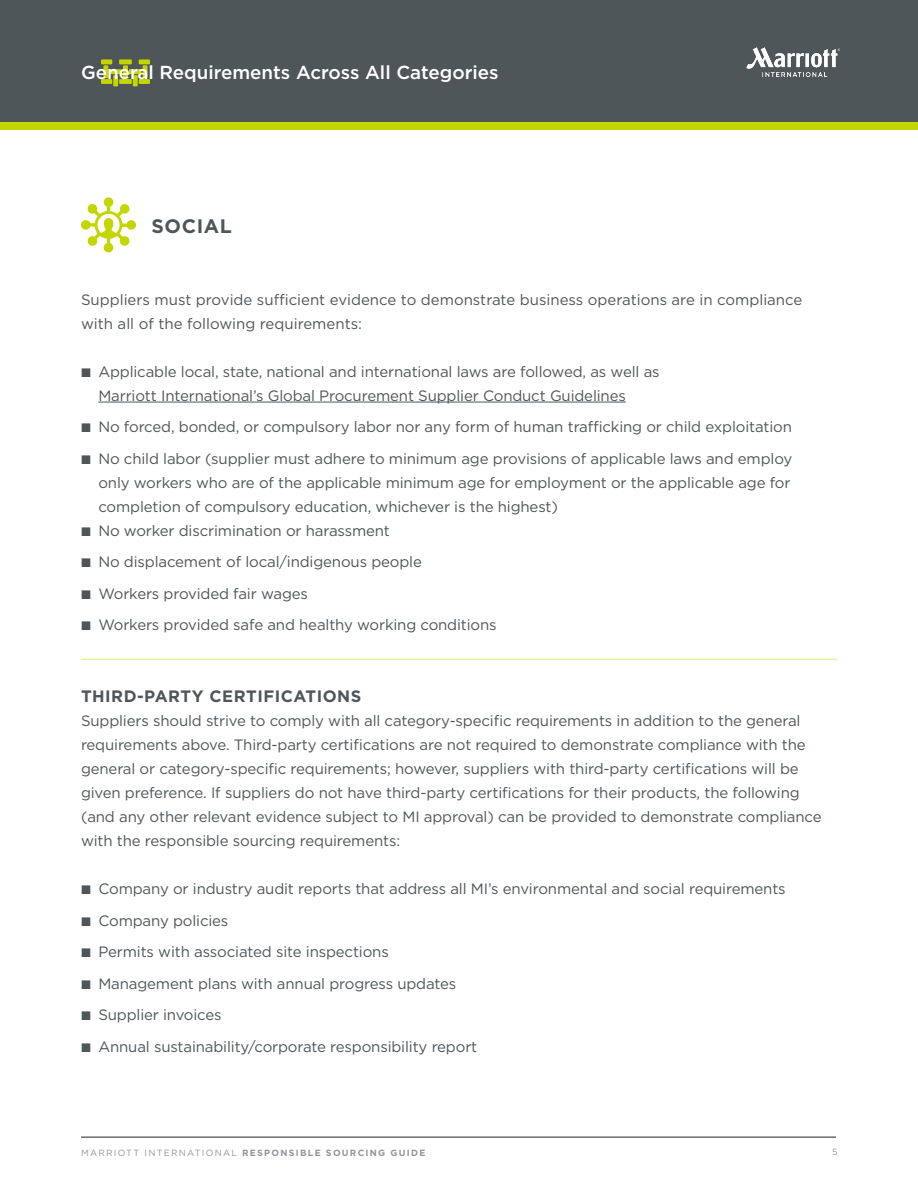
<style>
.page{position:relative;width:918px;height:1188px;background:#fff}
.page>*{position:absolute;margin:0;border:0;box-sizing:border-box;transform-origin:0 0}
.header1{font:700 19.5px "Gotham";letter-spacing:.03em;color:#4f5659}
.t1{font:500 18.75px "Gotham";color:#fff}
.header1-2{font:700 16.5px "Gotham";letter-spacing:.03em;color:#4f5659}
.t2{font:15px/24px "Gotham";letter-spacing:-.01em;color:#4f5659}
.t3{font:700 9px "Gotham";letter-spacing:.14em;color:#939598}
.t4{font:9px "Gotham";color:#939598}
.s1{font-family:"Proxima Nova";font-weight:300}
.s2{font-weight:400}
</style>
<div class="page">
<hr style="left:81px;top:1137px;width:755px;height:1px;background:#231f20">
<div style="left:0;top:0;width:918px;height:123px;background:#4f5659"></div>
<img style="left:747px;top:47px;width:92px;height:29px">
<div style="left:0;top:122px;width:918px;height:8px;background:#c4d600"></div>
<svg style="left:101px;top:59px;width:49px;height:27px"></svg>
<hr style="left:98px;top:402px;width:528px;height:1px;background:#4f5659">
<svg style="left:81px;top:197px;width:56px;height:56px"></svg>
<hr style="left:81px;top:659px;width:756px;height:1px;background:#e2eb80">
<p class="t1" style="left:81px;top:60px;width:419px">General Requirements Across All Categories</p>
<p class="header1" style="left:151px;top:213px;width:82px">SOCIAL</p>
<p class="t2" style="left:81px;top:287px;width:723px">Suppliers must provide sufficient evidence to demonstrate business operations are in compliance with all of the following requirements:</p>
<p class="t2" style="left:98px;top:359px;width:563px;text-indent:-17px"><span class="s1">■</span> Applicable local, state, national and international laws are followed, as well as<br>Marriott International’s Global Procurement Supplier Conduct Guidelines</p>
<p class="t2" style="left:81px;top:414px;width:713px"><span class="s1">■</span> No forced, bonded, or compulsory labor nor any form of human trafficking or child exploitation</p>
<p class="t2" style="left:98px;top:446px;width:695px;text-align:justify;text-indent:-17px"><span class="s1">■</span> No child labor (supplier must adhere to minimum age provisions of applicable laws and employ only workers who are of the applicable minimum age for employment or the applicable age for completion of compulsory education, whichever is the highest)</p>
<p class="t2" style="left:81px;top:518px;width:311px"><span class="s1">■</span> No worker discrimination or harassment</p>
<p class="t2" style="left:81px;top:549px;width:342px"><span class="s1">■</span> No displacement of local/indigenous people</p>
<p class="t2" style="left:81px;top:581px;width:229px"><span class="s1">■</span> Workers provided fair wages</p>
<p class="t2" style="left:81px;top:612px;width:417px"><span class="s1">■</span> Workers provided safe and healthy working conditions</p>
<p class="header1-2" style="left:81px;top:685px;width:282px">THIRD-PARTY CERTIFICATIONS</p>
<p class="t2" style="left:81px;top:708px;width:742px">Suppliers should strive to comply with all category-specific requirements in addition to the general requirements above. Third-party certifications are not required to demonstrate compliance with the general or category-specific requirements; however, suppliers with third-party certifications will be given preference. If suppliers do not have third-party certifications for their products, the following (and any other relevant evidence subject to MI approval) can be provided to demonstrate compliance with the responsible sourcing requirements:</p>
<p class="t2" style="left:81px;top:876px;width:706px"><span class="s1">■</span> Company or industry audit reports that address all MI’s environmental and social requirements</p>
<p class="t2" style="left:81px;top:908px;width:149px"><span class="s1">■</span> Company policies</p>
<p class="t2" style="left:81px;top:939px;width:309px"><span class="s1">■</span> Permits with associated site inspections</p>
<p class="t2" style="left:81px;top:971px;width:377px"><span class="s1">■</span> Management plans with annual progress updates</p>
<p class="t2" style="left:81px;top:1002px;width:142px"><span class="s1">■</span> Supplier invoices</p>
<p class="t2" style="left:81px;top:1034px;width:398px"><span class="s1">■</span> Annual sustainability/corporate responsibility report</p>
<p class="t3" style="left:81px;top:1147px;width:346px"><span class="s2">MARRIOTT INTERNATIONAL</span> RESPONSIBLE SOURCING GUIDE</p>
<p class="t4" style="left:832px;top:1146px;width:7px">5</p>
</div>
